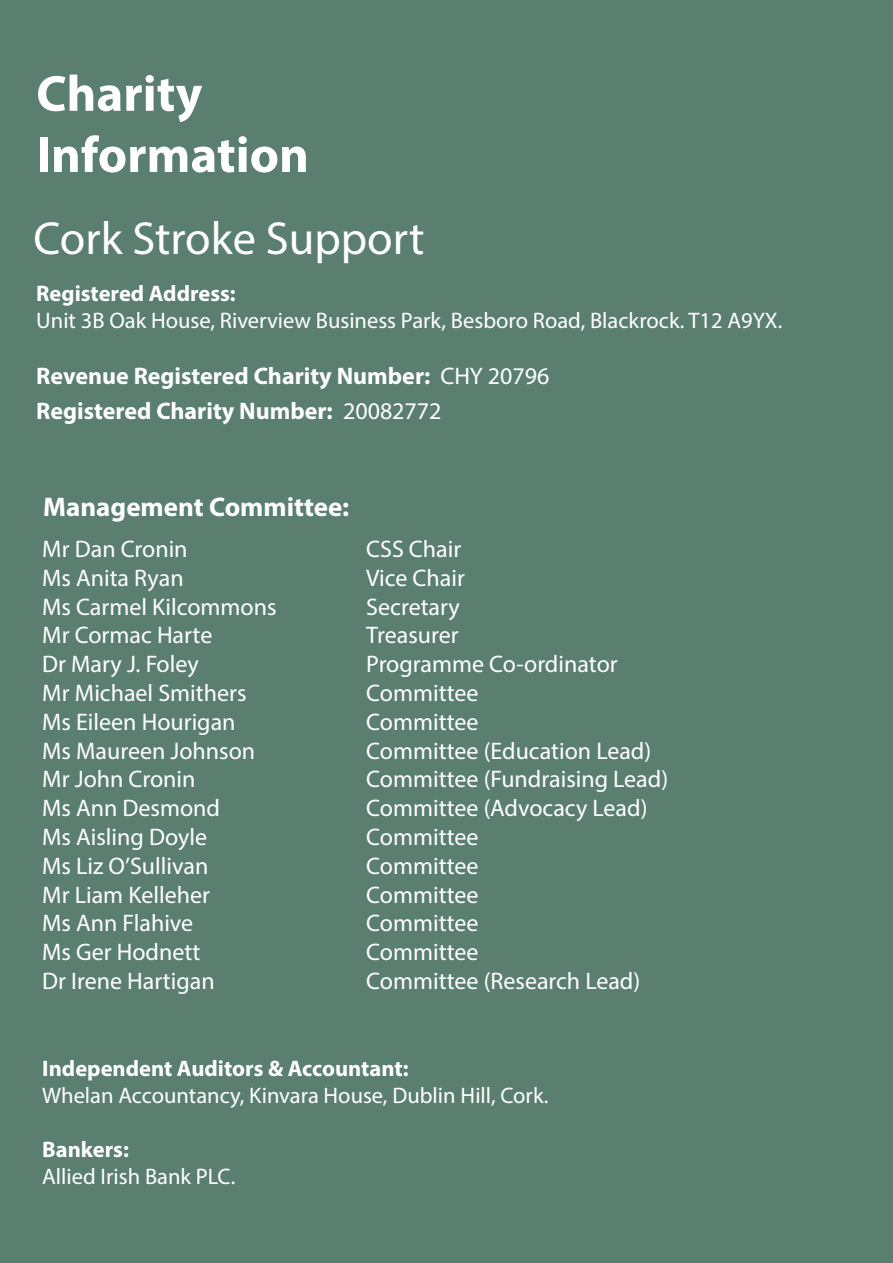
<style>
.page{position:relative;width:893px;height:1263px;background:#fff}
.page>*{position:absolute;margin:0;border:0;box-sizing:border-box;transform-origin:0 0}
.t1{font:700 51px/61.2px "Myriad Pro";color:#fff}
.t2{font:46.5px "Myriad Pro";color:#fff}
.t3{font:700 27px "Myriad Pro";color:#fff}
.t4{font:24px "Myriad Pro";color:#fff}
.t5{font:700 24px/34.3px "Myriad Pro";color:#fff}
.t6{font:22.5px "Myriad Pro";color:#fff}
.t7{font:700 22.5px "Myriad Pro";color:#fff}
.s1{font-weight:400}
</style>
<div class="page">
<div style="left:0;top:1px;width:893px;height:1262px;background:#5a7f71"></div>
<h1 class="t1" style="left:36px;top:61px;width:274px">Charity<br>Information</h1>
<h2 class="t2" style="left:33px;top:210px;width:393px">Cork Stroke Support</h2>
<p class="t7" style="left:36px;top:279px;width:201px">Registered Address:</p>
<p class="t6" style="left:36px;top:307px;width:748px">Unit 3B Oak House, Riverview Business Park, Besboro Road, Blackrock. T12 A9YX.</p>
<p class="t5" style="left:36px;top:358px;width:515px">Revenue Registered Charity Number: <span class="s1">CHY 20796<br></span>Registered Charity Number: <span class="s1">20082772</span></p>
<p class="t3" style="left:43px;top:489px;width:307px">Management Committee:</p>
<p class="t4" style="left:42px;top:534px;width:147px">Mr Dan Cronin</p>
<p class="t4" style="left:366px;top:534px;width:96px">CSS Chair</p>
<p class="t4" style="left:42px;top:563px;width:143px">Ms Anita Ryan</p>
<p class="t4" style="left:366px;top:563px;width:100px">Vice Chair</p>
<p class="t4" style="left:42px;top:592px;width:236px">Ms Carmel Kilcommons</p>
<p class="t4" style="left:366px;top:592px;width:95px">Secretary</p>
<p class="t4" style="left:42px;top:621px;width:172px">Mr Cormac Harte</p>
<p class="t4" style="left:366px;top:621px;width:94px">Treasurer</p>
<p class="t4" style="left:42px;top:649px;width:158px">Dr Mary J. Foley</p>
<p class="t4" style="left:366px;top:649px;width:253px">Programme Co-ordinator</p>
<p class="t4" style="left:42px;top:678px;width:206px">Mr Michael Smithers</p>
<p class="t4" style="left:366px;top:678px;width:114px">Committee</p>
<p class="t4" style="left:42px;top:707px;width:195px">Ms Eileen Hourigan</p>
<p class="t4" style="left:366px;top:707px;width:114px">Committee</p>
<p class="t4" style="left:42px;top:736px;width:214px">Ms Maureen Johnson</p>
<p class="t4" style="left:366px;top:736px;width:286px">Committee (Education Lead)</p>
<p class="t4" style="left:42px;top:765px;width:155px">Mr John Cronin</p>
<p class="t4" style="left:366px;top:765px;width:303px">Committee (Fundraising Lead)</p>
<p class="t4" style="left:42px;top:793px;width:179px">Ms Ann Desmond</p>
<p class="t4" style="left:366px;top:793px;width:283px">Committee (Advocacy Lead)</p>
<p class="t4" style="left:42px;top:822px;width:166px">Ms Aisling Doyle</p>
<p class="t4" style="left:366px;top:822px;width:114px">Committee</p>
<p class="t4" style="left:42px;top:851px;width:168px">Ms Liz O’Sullivan</p>
<p class="t4" style="left:366px;top:851px;width:114px">Committee</p>
<p class="t4" style="left:42px;top:880px;width:169px">Mr Liam Kelleher</p>
<p class="t4" style="left:366px;top:880px;width:114px">Committee</p>
<p class="t4" style="left:42px;top:909px;width:153px">Ms Ann Flahive</p>
<p class="t4" style="left:366px;top:909px;width:114px">Committee</p>
<p class="t4" style="left:42px;top:937px;width:160px">Ms Ger Hodnett</p>
<p class="t4" style="left:366px;top:937px;width:114px">Committee</p>
<p class="t4" style="left:42px;top:966px;width:174px">Dr Irene Hartigan</p>
<p class="t4" style="left:366px;top:966px;width:276px">Committee (Research Lead)</p>
<p class="t7" style="left:42px;top:1054px;width:368px">Independent Auditors &amp; Accountant:</p>
<p class="t6" style="left:42px;top:1082px;width:508px">Whelan Accountancy, Kinvara House, Dublin Hill, Cork.</p>
<p class="t7" style="left:42px;top:1135px;width:88px">Bankers:</p>
<p class="t6" style="left:42px;top:1163px;width:195px">Allied Irish Bank PLC.</p>
</div>
